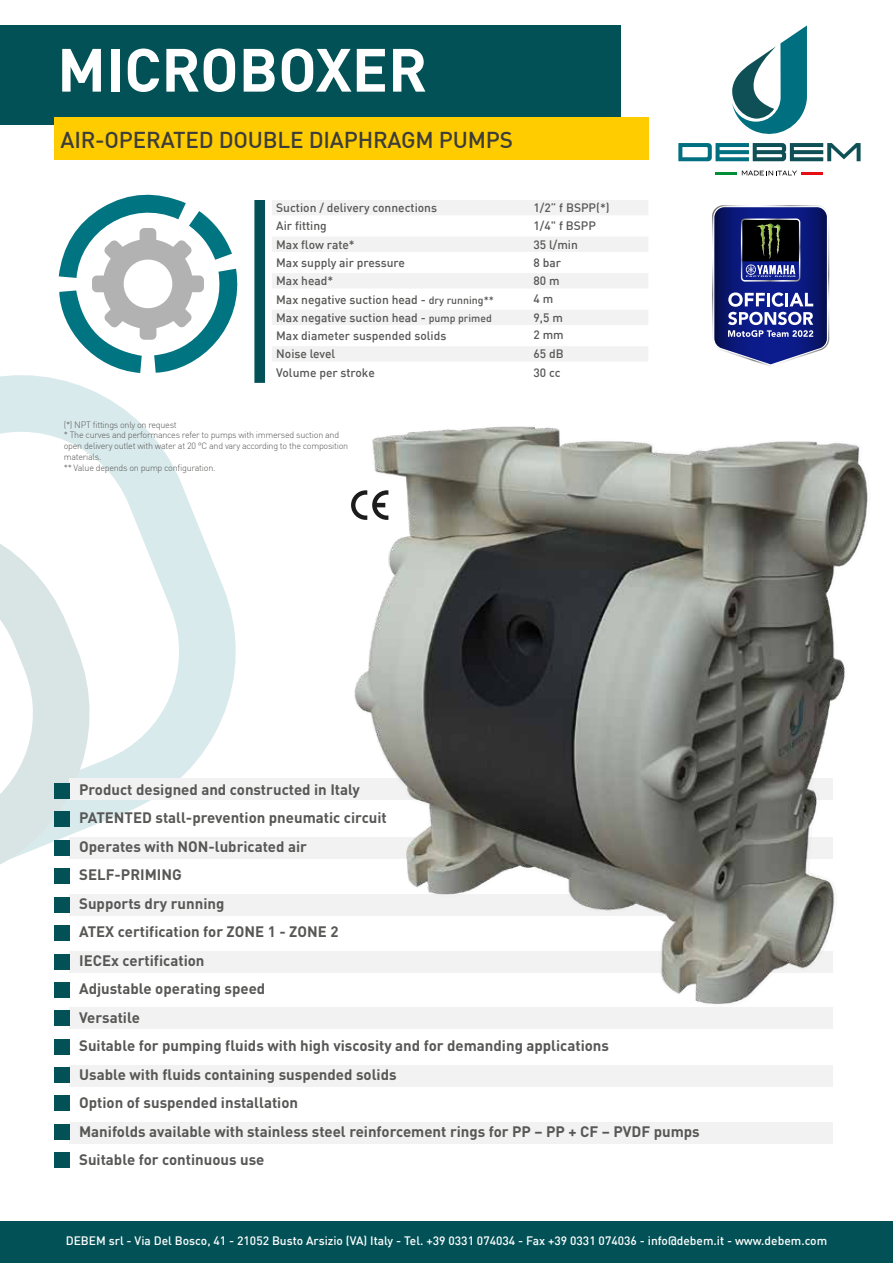
<style>
.page{position:relative;width:893px;height:1263px;background:#fff}
.page>*{position:absolute;margin:0;border:0;box-sizing:border-box;transform-origin:0 0}
.t1{font:700 60px "DIN Pro";color:#fff}
.t2{font:500 22.5px "DIN";letter-spacing:-.01em;color:#3c3c3b}
.t3{font:700 15px/28.5px "DIN Pro";color:#575756}
.t4{font:500 12px "DIN";color:#575756}
.t5{font:500 12px "DIN";color:#fff}
.t6{font:300 9px/10.8px "DIN";letter-spacing:-.03em;color:#575756}
.s1{font-size:10.5px}
</style>
<div class="page">
<div style="left:0;top:1221px;width:893px;height:42px;background:#025157"></div>
<svg style="left:0;top:340px;width:288px;height:633px"></svg>
<svg style="left:0;top:481px;width:154px;height:492px"></svg>
<div style="left:0;top:25px;width:621px;height:100px;background:#025157"></div>
<div style="left:54px;top:117px;width:594px;height:43px;background:#fc0"></div>
<hr style="left:715px;top:172px;width:22px;height:3px;background:#008e37">
<hr style="left:801px;top:172px;width:22px;height:3px;background:#e30f15">
<svg style="left:742px;top:171px;width:55px;height:4px"></svg>
<svg style="left:678px;top:25px;width:183px;height:136px"></svg>
<svg style="left:712px;top:205px;width:117px;height:161px;background:#3f4885"></svg>
<svg style="left:59px;top:194px;width:187px;height:179px"></svg>
<div style="left:70px;top:778px;width:763px;height:22px;background:#f2f2f2"></div>
<div style="left:70px;top:837px;width:763px;height:21px;background:#f2f2f2"></div>
<div style="left:70px;top:894px;width:763px;height:21px;background:#f2f2f2"></div>
<div style="left:70px;top:951px;width:763px;height:21px;background:#f2f2f2"></div>
<div style="left:70px;top:1007px;width:763px;height:22px;background:#f2f2f2"></div>
<div style="left:70px;top:1065px;width:763px;height:22px;background:#f2f2f2"></div>
<div style="left:70px;top:1122px;width:763px;height:21px;background:#f2f2f2"></div>
<div style="left:54px;top:783px;width:16px;height:16px;background:#025157"></div>
<div style="left:54px;top:811px;width:16px;height:16px;background:#025157"></div>
<div style="left:54px;top:840px;width:16px;height:16px;background:#025157"></div>
<div style="left:54px;top:868px;width:16px;height:16px;background:#025157"></div>
<div style="left:54px;top:897px;width:16px;height:15px;background:#025157"></div>
<div style="left:54px;top:925px;width:16px;height:16px;background:#025157"></div>
<div style="left:54px;top:954px;width:16px;height:15px;background:#025157"></div>
<div style="left:54px;top:1095px;width:16px;height:16px;background:#025157"></div>
<div style="left:54px;top:982px;width:16px;height:16px;background:#025157"></div>
<div style="left:54px;top:1124px;width:16px;height:16px;background:#025157"></div>
<div style="left:54px;top:1010px;width:16px;height:16px;background:#025157"></div>
<div style="left:54px;top:1152px;width:16px;height:16px;background:#025157"></div>
<div style="left:54px;top:1039px;width:16px;height:16px;background:#025157"></div>
<div style="left:54px;top:1067px;width:16px;height:16px;background:#025157"></div>
<img style="left:288px;top:426px;width:580px;height:578px">
<svg style="left:254px;top:200px;width:11px;height:183px;background:#0b575d"></svg>
<svg style="left:272px;top:200px;width:376px;height:162px"></svg>
<h1 class="t1" style="left:57px;top:20px;width:372px">MICROBOXER</h1>
<h2 class="t2" style="left:60px;top:125px;width:454px">AIR-OPERATED DOUBLE DIAPHRAGM PUMPS</h2>
<p class="t4" style="left:276px;top:200px;width:162px">Suction / delivery connections</p>
<p class="t4" style="left:533px;top:200px;width:78px">1/2” f BSPP(*)</p>
<p class="t4" style="left:276px;top:218px;width:52px">Air fitting</p>
<p class="t4" style="left:533px;top:218px;width:64px">1/4" f BSPP</p>
<p class="t4" style="left:276px;top:237px;width:80px">Max flow rate*</p>
<p class="t4" style="left:533px;top:237px;width:46px">35 l/min</p>
<p class="t4" style="left:276px;top:255px;width:130px">Max supply air pressure</p>
<p class="t4" style="left:533px;top:255px;width:29px">8 bar</p>
<p class="t4" style="left:276px;top:273px;width:59px">Max head*</p>
<p class="t4" style="left:533px;top:273px;width:28px">80 m</p>
<p class="t4" style="left:276px;top:292px;width:219px">Max negative suction head - <span class="s1">dry running**</span></p>
<p class="t4" style="left:533px;top:291px;width:21px">4 m</p>
<p class="t4" style="left:276px;top:310px;width:217px">Max negative suction head - <span class="s1">pump primed</span></p>
<p class="t4" style="left:533px;top:310px;width:31px">9,5 m</p>
<p class="t4" style="left:276px;top:328px;width:172px">Max diameter suspended solids</p>
<p class="t4" style="left:533px;top:327px;width:32px">2 mm</p>
<p class="t4" style="left:276px;top:346px;width:61px">Noise level</p>
<p class="t4" style="left:533px;top:346px;width:32px">65 dB</p>
<p class="t4" style="left:276px;top:365px;width:100px">Volume per stroke</p>
<p class="t4" style="left:533px;top:365px;width:29px">30 cc</p>
<p class="t6" style="left:64px;top:419px;width:286px">(*) NPT fittings only on request<br>* The curves and performances refer to pumps with immersed suction and open delivery outlet with water at 20 °C and vary according to the composition materials.<br>** Value depends on pump configuration.</p>
<p class="t3" style="left:79px;top:773px;width:622px">Product designed and constructed in Italy<br>PATENTED stall-prevention pneumatic circuit<br>Operates with NON-lubricated air<br>SELF-PRIMING<br>Supports dry running<br>ATEX certification for ZONE 1 - ZONE 2<br>IECEx certification<br>Adjustable operating speed<br>Versatile<br>Suitable for pumping fluids with high viscosity and for demanding applications<br>Usable with fluids containing suspended solids<br>Option of suspended installation<br>Manifolds available with stainless steel reinforcement rings for PP – PP + CF – PVDF pumps Suitable for continuous use</p>
<p class="t5" style="left:66px;top:1233px;width:763px">DEBEM srl - Via Del Bosco, 41 - 21052 Busto Arsizio (VA) Italy - Tel. +39 0331 074034 - Fax +39 0331 074036 - info@debem.it - www.debem.com</p>
</div>
